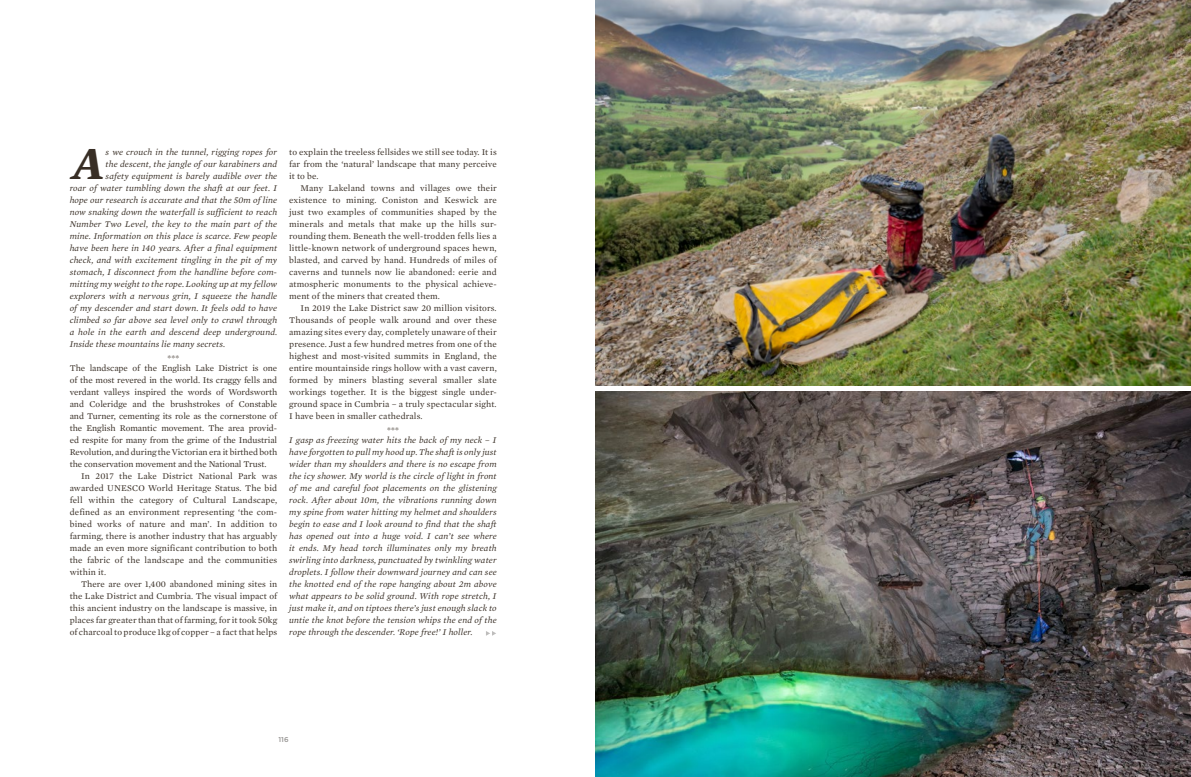
<style>
.page{position:relative;width:1191px;height:777px;background:#fff}
.page>*{position:absolute;margin:0;border:0;box-sizing:border-box;transform-origin:0 0}
.t1{font:italic 700 46.7px "Mercury Text G1";color:#382e25}
.t2{font:9px/12px "Mercury Text G1";letter-spacing:.01em;color:#382e25;text-align:justify}
.t3{font:italic 9px/12px "Mercury Text G1";letter-spacing:.015em;color:#382e25;text-align:justify}
.t4{font:500 7px "Gotham";color:#949290}
</style>
<div class="page">
<svg style="left:486px;top:631px;width:10px;height:5px"></svg>
<img style="left:595px;top:0;width:596px;height:386px">
<img style="left:595px;top:391px;width:596px;height:386px">
<h1 class="t1" style="left:72px;top:135px;width:34px">A</h1>
<p class="t3" style="left:106px;top:146px;width:173px">s we crouch in the tunnel, rigging ropes for</p>
<p class="t3" style="left:106px;top:158px;width:173px">the descent, the jangle of our karabiners and</p>
<p class="t3" style="left:106px;top:170px;width:173px">safety equipment is barely audible over the</p>
<p class="t3" style="left:70px;top:182px;width:209px">roar of water tumbling down the shaft at our feet. I</p>
<p class="t3" style="left:70px;top:194px;width:209px">hope our research is accurate and that the 50m of line</p>
<p class="t3" style="left:70px;top:206px;width:209px">now snaking down the waterfall is sufficient to reach</p>
<p class="t3" style="left:70px;top:218px;width:209px">Number Two Level, the key to the main part of the</p>
<p class="t3" style="left:70px;top:230px;width:209px">mine. Information on this place is scarce. Few people</p>
<p class="t3" style="left:70px;top:242px;width:209px">have been here in 140 years. After a final equipment</p>
<p class="t3" style="left:70px;top:254px;width:209px">check, and with excitement tingling in the pit of my</p>
<p class="t3" style="left:70px;top:266px;width:209px">stomach, I disconnect from the handline before com-</p>
<p class="t3" style="left:70px;top:278px;width:209px">mitting my weight to the rope. Looking up at my fellow</p>
<p class="t3" style="left:70px;top:290px;width:209px">explorers with a nervous grin, I squeeze the handle</p>
<p class="t3" style="left:70px;top:302px;width:209px">of my descender and start down. It feels odd to have</p>
<p class="t3" style="left:70px;top:314px;width:209px">climbed so far above sea level only to crawl through</p>
<p class="t3" style="left:70px;top:326px;width:209px">a hole in the earth and descend deep underground.</p>
<p class="t3" style="left:70px;top:338px;width:157px">Inside these mountains lie many secrets.</p>
<p class="t2" style="left:70px;top:353px;width:209px;line-height:10px;text-align:center">***<br>The landscape of the English Lake District is one</p>
<p class="t2" style="left:70px;top:374px;width:209px">of the most revered in the world. Its craggy fells and verdant valleys inspired the words of Wordsworth and Coleridge and the brushstrokes of Constable and Turner, cementing its role as the cornerstone of the English Romantic movement. The area provid&shy;ed respite for many from the grime of the Industrial Revolution, and during the Victorian era it birthed both the conservation movement and the National Trust.</p>
<p class="t2" style="left:70px;top:470px;width:209px;text-indent:11px">In 2017 the Lake District National Park was awarded UNESCO World Heritage Status. The bid fell within the category of Cultural Landscape, defined as an environment representing ‘the com&shy;bined works of nature and man’. In addition to farming, there is another industry that has arguably made an even more significant contribution to both the fabric of the landscape and the communities within it.</p>
<p class="t2" style="left:70px;top:578px;width:209px;text-indent:11px">There are over 1,400 abandoned mining sites in the Lake District and Cumbria. The visual impact of this ancient industry on the landscape is massive, in places far greater than that of farming, for it took 50kg of charcoal to produce 1kg of copper – a fact that helps</p>
<p class="t2" style="left:289px;top:146px;width:209px">to explain the treeless fellsides we still see today. It is far from the ‘natural’ landscape that many perceive it to be.</p>
<p class="t2" style="left:289px;top:182px;width:209px;text-indent:11px">Many Lakeland towns and villages owe their existence to mining. Coniston and Keswick are just two examples of communities shaped by the minerals and metals that make up the hills sur&shy;rounding them. Beneath the well-trodden fells lies a little-known network of underground spaces hewn, blasted, and carved by hand. Hundreds of miles of caverns and tunnels now lie abandoned: eerie and atmospheric monuments to the physical achieve&shy;ment of the miners that created them.</p>
<p class="t2" style="left:289px;top:302px;width:209px;text-indent:11px">In 2019 the Lake District saw 20 million visitors.<br>Thousands of people walk around and over these amazing sites every day, completely unaware of their presence. Just a few hundred metres from one of the highest and most-visited summits in England, the entire mountainside rings hollow with a vast cavern, formed by miners blasting several smaller slate workings together. It is the biggest single under&shy;ground space in Cumbria – a truly spectacular sight.<br>I have been in smaller cathedrals.</p>
<p class="t2" style="left:387px;top:424px;width:13px">***</p>
<p class="t3" style="left:289px;top:434px;width:209px">I gasp as freezing water hits the back of my neck – I have forgotten to pull my hood up. The shaft is only just wider than my shoulders and there is no escape from the icy shower. My world is the circle of light in front of me and careful foot placements on the glistening rock. After about 10m, the vibrations running down my spine from water hitting my helmet and shoulders begin to ease and I look around to find that the shaft has opened out into a huge void. I can’t see where it ends. My head torch illuminates only my breath swirling into darkness, punctuated by twinkling water droplets. I follow their downward journey and can see the knotted end of the rope hanging about 2m above what appears to be solid ground. With rope stretch, I just make it, and on tiptoes there’s just enough slack to untie the knot before the tension whips the end of the rope through the descender. ‘Rope free!’ I holler.</p>
<p class="t4" style="left:278px;top:736px;width:12px">116</p>
</div>
